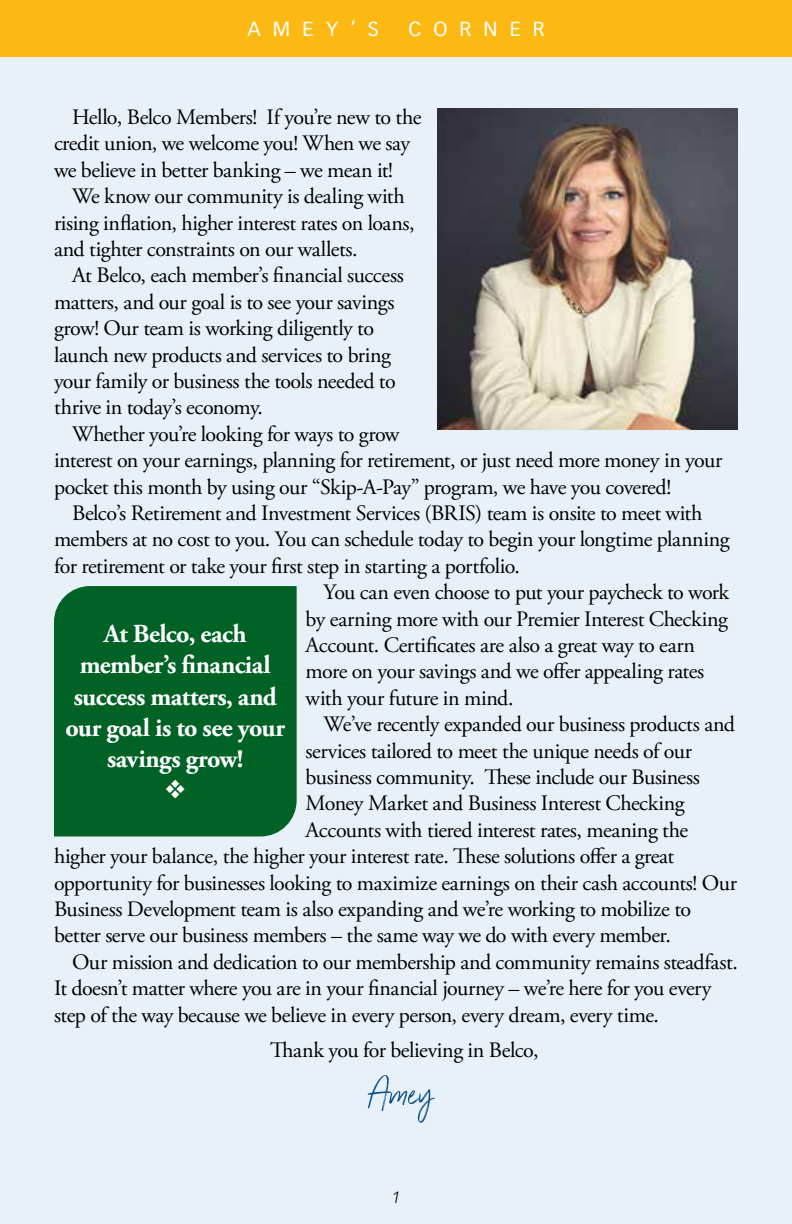
<style>
.page{position:relative;width:792px;height:1224px;background:#fff}
.page>*{position:absolute;margin:0;border:0;box-sizing:border-box;transform-origin:0 0}
.t1{font:60px "Wilderness Typeface";color:#095089}
.t2{font:700 26px/31.2px "Adobe Garamond Pro";letter-spacing:-.02em;color:#fff;text-align:center}
.t3{font:22px/26.4px "Adobe Garamond Pro";letter-spacing:-.02em;color:#000}
.t4{font:20px "Vectora LT Pro";letter-spacing:.605em;color:#fff}
.t5{font:italic 300 16px "Vectora LT Pro";color:#000}
</style>
<div class="page">
<div style="left:0;top:28px;width:792px;height:1196px;background:#e9f1f8"></div>
<div style="left:0;top:0;width:792px;height:56px;background:#fdb913"></div>
<div style="left:54px;top:586px;width:243px;height:250px;background:#006225"></div>
<img style="left:438px;top:108px;width:300px;height:321px">
<svg style="left:166px;top:780px;width:19px;height:18px"></svg>
<p class="t4" style="left:247px;top:17px;width:133px">AMEY’S</p>
<p class="t4" style="left:408px;top:17px;width:138px">CORNER</p>
<p class="t3" style="left:54px;top:105px;width:369px;text-indent:18px">Hello, Belco Members! If you’re new to the credit union, we welcome you! When we say we believe in better banking – we mean it!</p>
<p class="t3" style="left:54px;top:184px;width:362px;text-indent:18px">We know our community is dealing with rising inflation, higher interest rates on loans, and tighter constraints on our wallets.</p>
<p class="t3" style="left:54px;top:263px;width:351px;text-indent:18px">At Belco, each member’s financial success matters, and our goal is to see your savings grow! Our team is working diligently to launch new products and services to bring your family or business the tools needed to thrive in today’s economy.</p>
<p class="t3" style="left:54px;top:421px;width:670px;text-indent:18px">Whether you’re looking for ways to grow<br>interest on your earnings, planning for retirement, or just need more money in your pocket this month by using our “Skip-A-Pay” program, we have you covered!</p>
<p class="t3" style="left:72px;top:501px;width:632px">Belco’s Retirement and Investment Services (BRIS) team is onsite to meet with</p>
<p class="t3" style="left:54px;top:527px;width:677px">members at no cost to you. You can schedule today to begin your longtime planning</p>
<p class="t3" style="left:54px;top:553px;width:467px">for retirement or take your first step in starting a portfolio.</p>
<p class="t3" style="left:324px;top:580px;width:407px">You can even choose to put your paycheck to work</p>
<p class="t3" style="left:306px;top:606px;width:424px">by earning more with our Premier Interest Checking</p>
<p class="t3" style="left:306px;top:633px;width:391px">Account. Certificates are also a great way to earn</p>
<p class="t3" style="left:306px;top:659px;width:400px">more on your savings and we offer appealing rates</p>
<p class="t3" style="left:306px;top:685px;width:209px">with your future in mind.</p>
<p class="t3" style="left:324px;top:712px;width:413px">We’ve recently expanded our business products and</p>
<p class="t3" style="left:306px;top:738px;width:388px">services tailored to meet the unique needs of our</p>
<p class="t3" style="left:306px;top:765px;width:396px">business community. These include our Business</p>
<p class="t3" style="left:306px;top:791px;width:381px">Money Market and Business Interest Checking</p>
<p class="t3" style="left:306px;top:817px;width:384px">Accounts with tiered interest rates, meaning the</p>
<p class="t3" style="left:54px;top:844px;width:622px">higher your balance, the higher your interest rate. These solutions offer a great</p>
<p class="t3" style="left:54px;top:870px;width:685px">opportunity for businesses looking to maximize earnings on their cash accounts! Our</p>
<p class="t3" style="left:54px;top:897px;width:639px">Business Development team is also expanding and we’re working to mobilize to</p>
<p class="t3" style="left:54px;top:923px;width:619px">better serve our business members – the same way we do with every member.</p>
<p class="t3" style="left:72px;top:949px;width:667px">Our mission and dedication to our membership and community remains steadfast.</p>
<p class="t3" style="left:54px;top:976px;width:659px">It doesn’t matter where you are in your financial journey – we’re here for you every</p>
<p class="t3" style="left:54px;top:1002px;width:607px">step of the way because we believe in every person, every dream, every time.</p>
<p class="t3" style="left:270px;top:1038px;width:270px">Thank you for believing in Belco,</p>
<p class="t2" style="left:65px;top:619px;width:221px">At Belco, each member’s financial success matters, and our goal is to see your savings grow!</p>
<h1 class="t1" style="left:369px;top:1065px;width:68px">Amey</h1>
<p class="t5" style="left:392px;top:1188px;width:10px">1</p>
</div>
